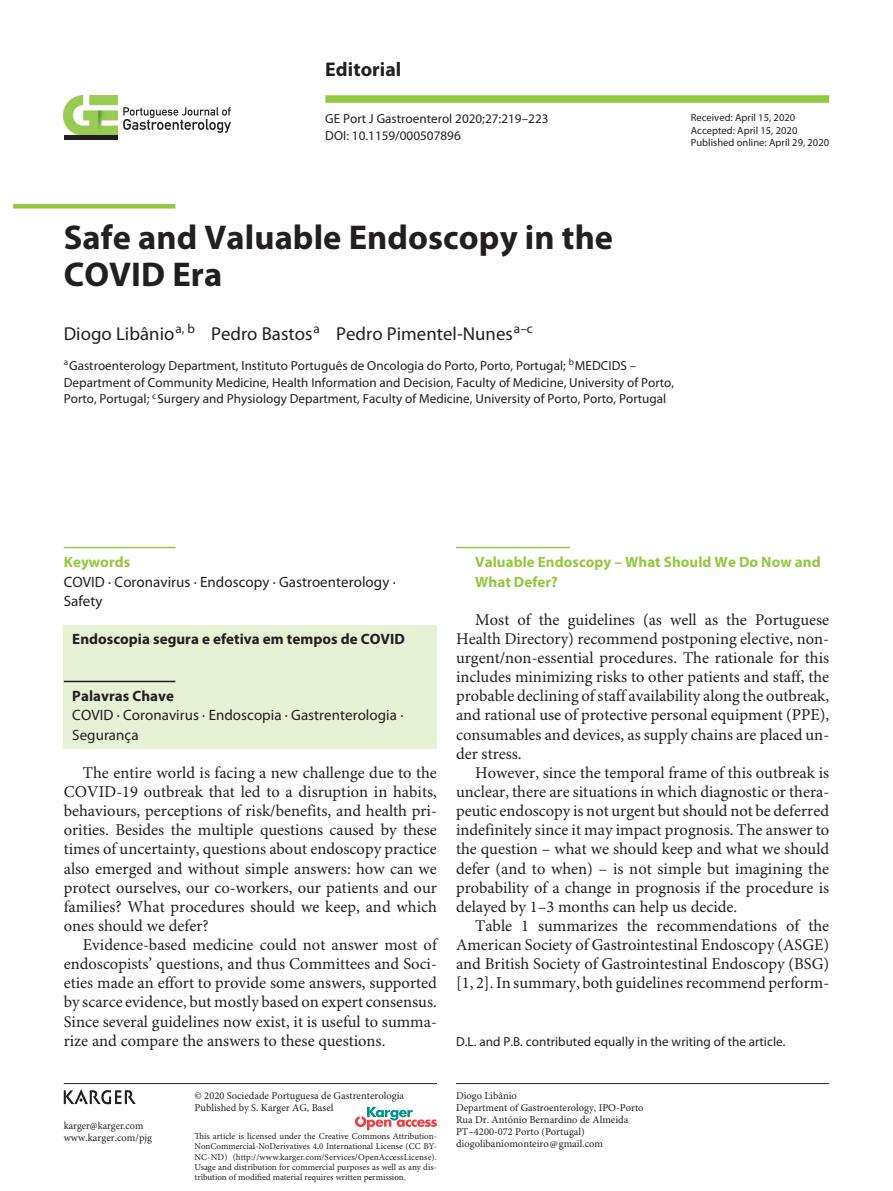
<style>
.page{position:relative;width:893px;height:1191px;background:#fff}
.page>*{position:absolute;margin:0;border:0;box-sizing:border-box;transform-origin:0 0}
.t1{font:700 34.5px/37.5px "Myriad Pro";letter-spacing:.005em;color:#231f20}
.t2{font:700 19.8px "Myriad Pro";letter-spacing:.005em;color:#231f20}
.t3{font:18.75px "Myriad Pro";letter-spacing:.005em;color:#231f20}
.t4{font:16.5px/19px "Minion Pro";color:#231f20;text-align:justify}
.t5{font:15px/19.2px "Myriad Pro";letter-spacing:.005em;color:#231f20}
.t6{font:700 15px/19.2px "Myriad Pro";letter-spacing:.005em;color:#93c840}
.t7{font:700 15px "Myriad Pro";letter-spacing:.005em;color:#231f20}
.t8{font:13.2px/16.8px "Myriad Pro";letter-spacing:.005em;color:#231f20}
.t9{font:10.5px/12px "Minion Pro";color:#231f20}
.t10{font:10.5px/12.8px "Myriad Pro";letter-spacing:.005em;color:#231f20}
.t11{font:9px/10.2px "Minion Pro";color:#231f20;text-align:justify}
</style>
<div class="page">
<hr style="left:64px;top:1083px;width:373px;height:1px;background:#231f20">
<div style="left:325px;top:95px;width:504px;height:8px;background:#93c840"></div>
<hr style="left:456px;top:1083px;width:373px;height:1px;background:#231f20">
<div style="left:64px;top:625px;width:373px;height:123px;background:#e6f1d5"></div>
<hr style="left:13px;top:204px;width:162px;height:4px;background:#93c840">
<svg style="left:123px;top:107px;width:108px;height:26px"></svg>
<img style="left:64px;top:95px;width:54px;height:40px">
<hr style="left:64px;top:135px;width:54px;height:4px;background:#231f20">
<hr style="left:64px;top:547px;width:111px;height:1px;background:#93c840">
<hr style="left:64px;top:680px;width:111px;height:2px;background:#231f20">
<hr style="left:456px;top:547px;width:114px;height:1px;background:#93c840">
<svg style="left:355px;top:1106px;width:82px;height:24px"></svg>
<img style="left:64px;top:1089px;width:71px;height:16px">
<p class="t2" style="left:325px;top:58px;width:78px">Editorial</p>
<p class="t8" style="left:325px;top:110px;width:225px">GE Port J Gastroenterol 2020;27:219–223</p>
<p class="t8" style="left:325px;top:127px;width:137px">DOI: 10.1159/000507896</p>
<p class="t10" style="left:691px;top:111px;width:140px">Received: April 15, 2020<br>Accepted: April 15, 2020<br>Published online: April 29, 2020</p>
<h1 class="t1" style="left:64px;top:219px;width:551px">Safe and Valuable Endoscopy in the<br>COVID Era</h1>
<p class="t3" style="left:64px;top:323px;width:471px">Diogo Libânio<sup>a,</sup> <sup>b</sup> Pedro Bastos<sup>a</sup> Pedro Pimentel-Nunes<sup>a–c</sup></p>
<p class="t8" style="left:64px;top:357px;width:612px"><sup>a</sup>Gastroenterology Department, Instituto Português de Oncologia do Porto, Porto, Portugal; <sup>b</sup>MEDCIDS –<br>Department of Community Medicine, Health Information and Decision, Faculty of Medicine, University of Porto,<br>Porto, Portugal; <sup>c</sup>Surgery and Physiology Department, Faculty of Medicine, University of Porto, Porto, Portugal</p>
<p class="t6" style="left:64px;top:553px;width:68px">Keywords</p>
<p class="t5" style="left:64px;top:572px;width:333px">COVID · Coronavirus · Endoscopy · Gastroenterology ·<br>Safety</p>
<p class="t7" style="left:72px;top:630px;width:334px">Endoscopia segura e efetiva em tempos de COVID</p>
<p class="t7" style="left:72px;top:688px;width:103px">Palavras Chave</p>
<p class="t5" style="left:72px;top:706px;width:333px">COVID · Coronavirus · Endoscopia · Gastrenterologia ·<br>Segurança</p>
<p class="t4" style="left:64px;top:763px;width:375px;text-indent:19px">The entire world is facing a new challenge due to the COVID-19 outbreak that led to a disruption in habits, behaviours, perceptions of risk/benefits, and health pri&shy;orities. Besides the multiple questions caused by these times of uncertainty, questions about endoscopy practice also emerged and without simple answers: how can we protect ourselves, our co-workers, our patients and our families? What procedures should we keep, and which ones should we defer?</p>
<p class="t4" style="left:64px;top:936px;width:375px;text-indent:19px">Evidence-based medicine could not answer most of endoscopists’ questions, and thus Committees and Soci&shy;eties made an effort to provide some answers, supported by scarce evidence, but mostly based on expert consensus.<br>Since several guidelines now exist, it is useful to summa&shy;rize and compare the answers to these questions.</p>
<p class="t9" style="left:64px;top:1119px;width:90px;line-height:12.8px">karger@karger.com www.karger.com/pjg</p>
<p class="t9" style="left:195px;top:1089px;width:211px">© 2020 Sociedade Portuguesa de Gastrenterologia<br>Published by S. Karger AG, Basel</p>
<p class="t11" style="left:195px;top:1131px;width:244px">This article is licensed under the Creative Commons Attribution-NonCommercial-NoDerivatives 4.0 International License (CC BY-NC-ND) (http://www.karger.com/Services/OpenAccessLicense).<br>Usage and distribution for commercial purposes as well as any dis&shy;tribution of modified material requires written permission.</p>
<p class="t6" style="left:475px;top:553px;width:347px">Valuable Endoscopy – What Should We Do Now and<br>What Defer?</p>
<p class="t4" style="left:456px;top:610px;width:375px;text-indent:19px">Most of the guidelines (as well as the Portuguese Health Directory) recommend postponing elective, non&shy;urgent/non-essential procedures. The rationale for this includes minimizing risks to other patients and staff, the probable declining of staff availability along the outbreak, and rational use of protective personal equipment (PPE), consumables and devices, as supply chains are placed un&shy;der stress.</p>
<p class="t4" style="left:456px;top:763px;width:375px;text-indent:19px">However, since the temporal frame of this outbreak is unclear, there are situations in which diagnostic or thera&shy;peutic endoscopy is not urgent but should not be deferred indefinitely since it may impact prognosis. The answer to the question – what we should keep and what we should defer (and to when) – is not simple but imagining the probability of a change in prognosis if the procedure is delayed by 1–3 months can help us decide.</p>
<p class="t4" style="left:456px;top:916px;width:375px;text-indent:19px">Table 1 summarizes the recommendations of the American Society of Gastrointestinal Endoscopy (ASGE) and British Society of Gastrointestinal Endoscopy (BSG) [1, 2]. In summary, both guidelines recommend perform-</p>
<p class="t8" style="left:456px;top:1033px;width:331px">D.L. and P.B. contributed equally in the writing of the article.</p>
<p class="t9" style="left:456px;top:1089px;width:189px">Diogo Libânio<br>Department of Gastroenterology, IPO-Porto<br>Rua Dr. António Bernardino de Almeida<br>PT–4200-072 Porto (Portugal) diogolibaniomonteiro@gmail.com</p>
</div>
